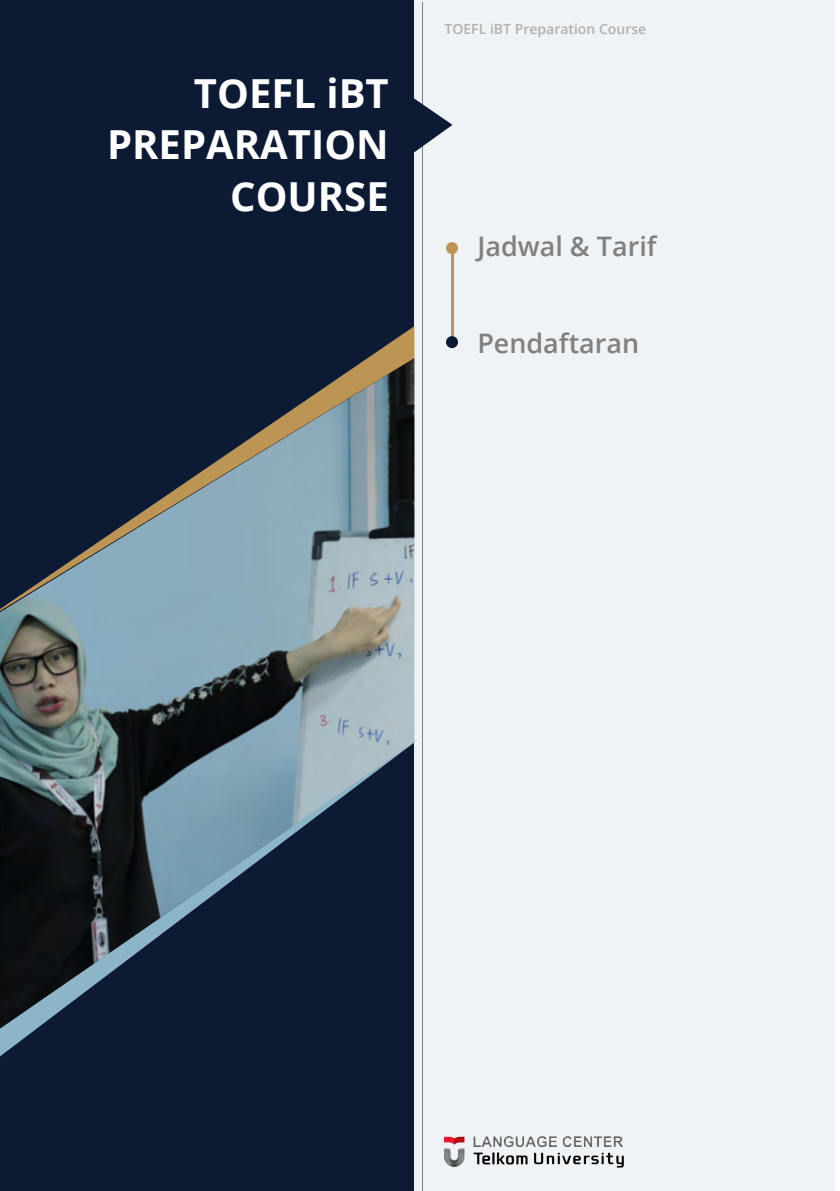
<style>
.page{position:relative;width:840px;height:1191px;background:#fff}
.page>*{position:absolute;margin:0;border:0;box-sizing:border-box;transform-origin:0 0}
.t1{font:700 40px/51.4px "Open Sans";color:#fff;text-align:right}
.t2{font:600 27px "Open Sans";color:#808080}
.t3{font:600 14px "Open Sans";color:#b1b1b1}
</style>
<div class="page">
<div style="left:0;top:0;width:420px;height:1191px;background:#0d1a33"></div>
<div style="left:414px;top:0;width:420px;height:1191px;background:#eff3f6"></div>
<img style="left:443px;top:1136px;width:181px;height:32px">
<hr style="left:451px;top:244px;width:2px;height:94px;background:#bc9554">
<div style="left:446px;top:242px;width:12px;height:12px;background:#bc9554;border-radius:50%"></div>
<div style="left:446px;top:336px;width:12px;height:12px;background:#0d1a33;border-radius:50%"></div>
<svg style="left:414px;top:96px;width:38px;height:59px"></svg>
<svg style="left:0;top:736px;width:421px;height:320px"></svg>
<svg style="left:368px;top:326px;width:46px;height:32px"></svg>
<img style="left:0;top:358px;width:414px;height:670px">
<p class="t1" style="left:107px;top:67px;width:283px">TOEFL iBT<br>PREPARATION<br>COURSE</p>
<p class="t3" style="left:444px;top:19px;width:203px">TOEFL iBT Preparation Course</p>
<p class="t2" style="left:477px;top:228px;width:181px">Jadwal &amp; Tarif</p>
<p class="t2" style="left:477px;top:325px;width:163px">Pendaftaran</p>
</div>
